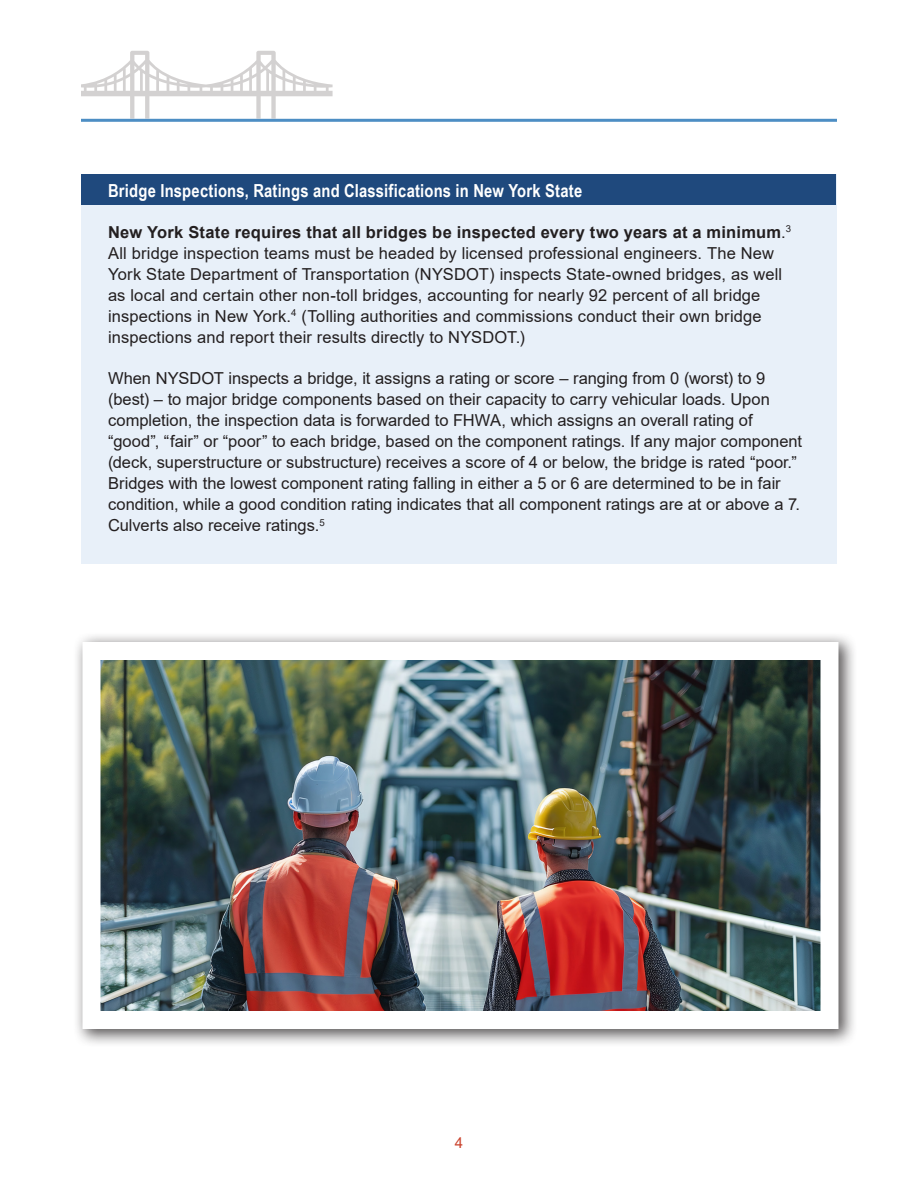
<style>
.page{position:relative;width:918px;height:1188px;background:#fff}
.page>*{position:absolute;margin:0;border:0;box-sizing:border-box;transform-origin:0 0}
.Charts{font:700 18px "Arial Narrow";letter-spacing:.01em;color:#fff}
.AnnRep_Body_Text{font:16.5px/21px "Arial";color:#231f20}
.t1{font:15px "Arial";color:#ca422c}
.s1{font-weight:700}
</style>
<div class="page">
<hr style="left:81px;top:119px;width:756px;height:3px;background:#4d8ec4">
<div style="left:72px;top:632px;width:786px;height:416px;background:#231f20;opacity:.75"></div>
<img style="left:101px;top:661px;width:718px;height:349px">
<svg style="left:81px;top:51px;width:252px;height:68px"></svg>
<div style="left:81px;top:174px;width:756px;height:390px;background:#e8f0f9"></div>
<div style="left:81px;top:174px;width:755px;height:31px;background:#1f497d"></div>
<p class="Charts" style="left:108px;top:177px;width:476px">Bridge Inspections, Ratings and Classifications in New York State</p>
<p class="AnnRep_Body_Text" style="left:108px;top:222px;width:685px"><span class="s1">New York State requires that all bridges be inspected every two years at a minimum</span>.<sup>3<br></sup>All bridge inspection teams must be headed by licensed professional engineers. The New York State Department of Transportation (NYSDOT) inspects State-owned bridges, as well as local and certain other non-toll bridges, accounting for nearly 92 percent of all bridge inspections in New York.<sup>4</sup> (Tolling authorities and commissions conduct their own bridge inspections and report their results directly to NYSDOT.)</p>
<p class="AnnRep_Body_Text" style="left:108px;top:368px;width:696px">When NYSDOT inspects a bridge, it assigns a rating or score – ranging from 0 (worst) to 9 (best) – to major bridge components based on their capacity to carry vehicular loads. Upon completion, the inspection data is forwarded to FHWA, which assigns an overall rating of “good”, “fair” or “poor” to each bridge, based on the component ratings. If any major component (deck, superstructure or substructure) receives a score of 4 or below, the bridge is rated “poor.” Bridges with the lowest component rating falling in either a 5 or 6 are determined to be in fair condition, while a good condition rating indicates that all component ratings are at or above a 7.<br>Culverts also receive ratings.<sup>5</sup></p>
<p class="t1" style="left:455px;top:1132px;width:10px">4</p>
</div>
